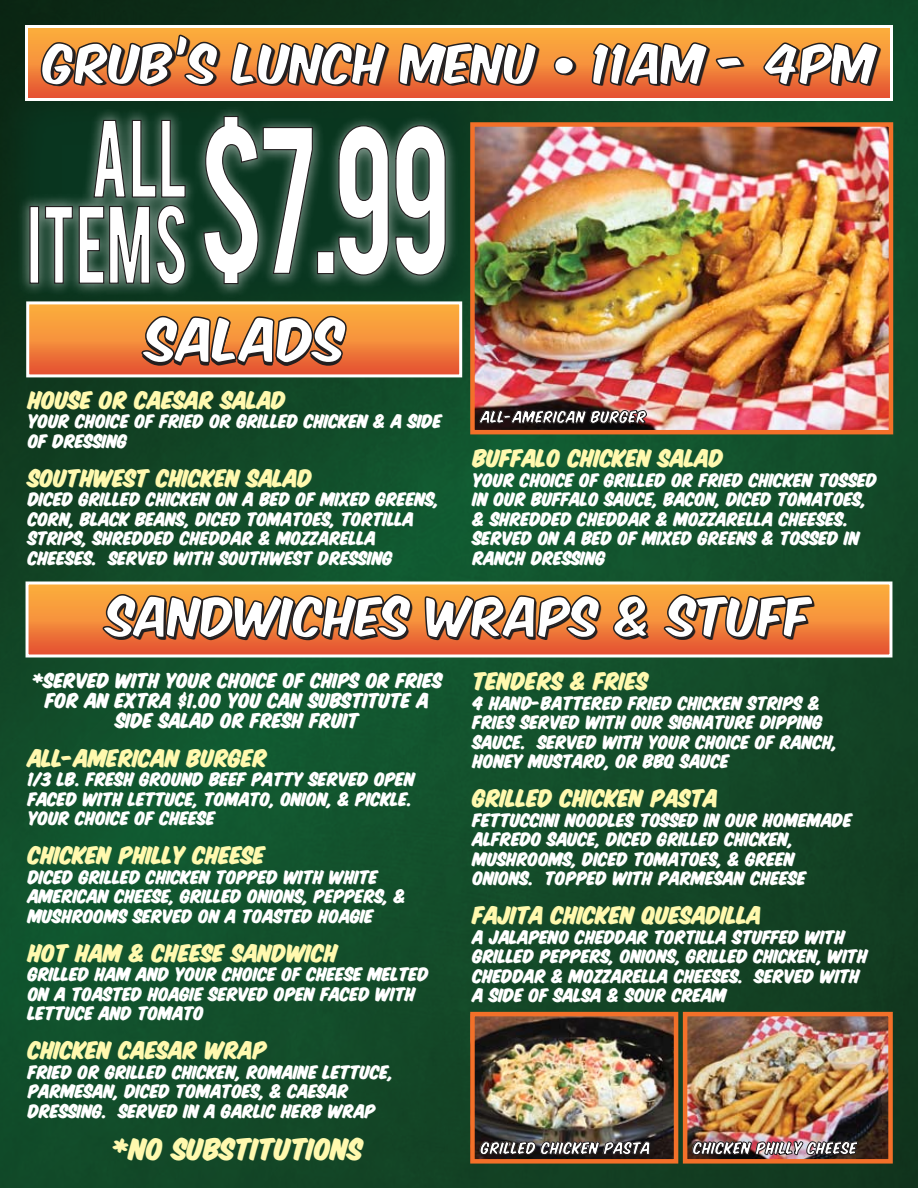
<style>
.page{position:relative;width:918px;height:1188px;background:#fff}
.page>*{position:absolute;margin:0;border:0;box-sizing:border-box;transform-origin:0 0}
.t1{font:163.8px "Bebas";color:#fff;scale:.74 1}
.t2{font:86.1px/86.1px "Bebas";letter-spacing:.015em;color:#fff;text-align:right;scale:.74 1}
.t3{font:51px "Komika Axis";color:#231f20}
.t4{font:46.65px "Komika Axis";color:#231f20}
.t5{font:46.35px "Komika Axis";color:#231f20}
.t6{font:24px "Komika Title Paint";color:#fff9ae}
.t7{font:19.5px "Komika Title Paint";color:#fff9ae}
.t8{font:16.5px/19.8px "Komika Title Paint";color:#fff;text-align:center}
.t9{font:15px/19.5px "Komika Title Paint";color:#fff}
.t10{font:13.5px "Komika Title Paint";color:#fff}
</style>
<div class="page">
<img style="left:0;top:0;width:918px;height:1188px">
<div style="left:27px;top:26px;width:865px;height:73px;background:linear-gradient(to bottom,#ffbc40,#e65734)"></div>
<div style="left:25px;top:25px;width:868px;height:76px;border:3px solid #fff"></div>
<svg style="left:397px;top:41px;width:141px;height:46px;background:#d17f36"></svg>
<svg style="left:553px;top:55px;width:22px;height:21px"></svg>
<svg style="left:591px;top:41px;width:118px;height:46px;background:#ce7735"></svg>
<svg style="left:716px;top:56px;width:27px;height:14px"></svg>
<svg style="left:763px;top:41px;width:117px;height:46px;background:#d17836"></svg>
<svg style="left:30px;top:342px;width:428px;height:31px;background:#ea6935"></svg>
<div style="left:26px;top:301px;width:436px;height:76px;border:3px solid #fff"></div>
<svg style="left:141px;top:342px;width:207px;height:23px;background:#c86533"></svg>
<div style="left:27px;top:583px;width:864px;height:73px;background:linear-gradient(to bottom,#ffbc40,#e65534)"></div>
<div style="left:26px;top:582px;width:866px;height:76px;border:3px solid #fff"></div>
<svg style="left:102px;top:593px;width:310px;height:47px;background:#cd7a35"></svg>
<svg style="left:424px;top:594px;width:177px;height:46px;background:#ce7a36"></svg>
<svg style="left:612px;top:594px;width:37px;height:45px;background:#cc7a35"></svg>
<svg style="left:663px;top:593px;width:150px;height:47px;background:#d17c36"></svg>
<img style="left:0;top:62px;width:501px;height:280px">
<svg style="left:395px;top:125px;width:51px;height:151px;background:#577265"></svg>
<div style="left:29px;top:206px;width:10px;height:78px;border:1px solid #231f20"></div>
<svg style="left:40px;top:26px;width:349px;height:259px;background:#686647"></svg>
<img style="left:475px;top:127px;width:413px;height:302px">
<div style="left:470px;top:122px;width:423px;height:312px;border:4px solid #f37029"></div>
<svg style="left:479px;top:406px;width:168px;height:24px;background:#291a1a"></svg>
<img style="left:475px;top:1017px;width:198px;height:142px">
<div style="left:470px;top:1012px;width:208px;height:152px;border:4px solid #f37029"></div>
<img style="left:688px;top:1017px;width:200px;height:142px">
<div style="left:683px;top:1012px;width:210px;height:152px;border:4px solid #f37029"></div>
<svg style="left:479px;top:1139px;width:172px;height:22px;background:#3a2a23"></svg>
<img style="left:692px;top:1134px;width:167px;height:27px">
<h3 class="t4" style="left:48px;top:42px;width:833px">GRUB’S LUNCH MENU • 11AM - 4PM</h3>
<h2 class="t2" style="left:27px;top:110px;width:219px">ALL<br>ITEMS</h2>
<h1 class="t1" style="left:198px;top:81px;width:343px">$7.99</h1>
<h3 class="t3" style="left:147px;top:317px;width:200px">SALADS</h3>
<h3 class="t7" style="left:28px;top:391px;width:260px">HOUSE OR CAESAR SALAD</h3>
<p class="t9" style="left:28px;top:413px;width:415px">YOUR CHOICE OF FRIED OR GRILLED CHICKEN &amp; A SIDE<br>OF DRESSING</p>
<h3 class="t7" style="left:28px;top:469px;width:286px">SOUTHWEST CHICKEN SALAD</h3>
<p class="t9" style="left:28px;top:491px;width:413px">DICED GRILLED CHICKEN ON A BED OF MIXED GREENS, CORN, BLACK BEANS, DICED TOMATOES, TORTILLA STRIPS, SHREDDED CHEDDAR &amp; MOZZARELLA CHEESES. SERVED WITH SOUTHWEST DRESSING</p>
<p class="t10" style="left:480px;top:410px;width:167px">ALL-AMERICAN BURGER</p>
<h3 class="t7" style="left:472px;top:449px;width:252px">BUFFALO CHICKEN SALAD</h3>
<p class="t9" style="left:472px;top:472px;width:406px">YOUR CHOICE OF GRILLED OR FRIED CHICKEN TOSSED IN OUR BUFFALO SAUCE, BACON, DICED TOMATOES, &amp; SHREDDED CHEDDAR &amp; MOZZARELLA CHEESES.<br>SERVED ON A BED OF MIXED GREENS &amp; TOSSED IN RANCH DRESSING</p>
<h3 class="t5" style="left:110px;top:596px;width:706px">SANDWICHES WRAPS &amp; STUFF</h3>
<p class="t8" style="left:32px;top:673px;width:412px">*SERVED WITH YOUR CHOICE OF CHIPS OR FRIES<br>FOR AN EXTRA $1.00 YOU CAN SUBSTITUTE A<br>SIDE SALAD OR FRESH FRUIT</p>
<h3 class="t7" style="left:28px;top:749px;width:241px">ALL-AMERICAN BURGER</h3>
<p class="t9" style="left:28px;top:771px;width:389px">1/3 LB. FRESH GROUND BEEF PATTY SERVED OPEN<br>FACED WITH LETTUCE, TOMATO, ONION, &amp; PICKLE.<br>YOUR CHOICE OF CHEESE</p>
<h3 class="t7" style="left:28px;top:846px;width:238px">CHICKEN PHILLY CHEESE</h3>
<p class="t9" style="left:28px;top:869px;width:379px">DICED GRILLED CHICKEN TOPPED WITH WHITE<br>AMERICAN CHEESE, GRILLED ONIONS, PEPPERS, &amp;<br>MUSHROOMS SERVED ON A TOASTED HOAGIE</p>
<h3 class="t7" style="left:28px;top:944px;width:311px">HOT HAM &amp; CHEESE SANDWICH</h3>
<p class="t9" style="left:28px;top:966px;width:402px">GRILLED HAM AND YOUR CHOICE OF CHEESE MELTED<br>ON A TOASTED HOAGIE SERVED OPEN FACED WITH<br>LETTUCE AND TOMATO</p>
<h3 class="t7" style="left:28px;top:1041px;width:240px">CHICKEN CAESAR WRAP</h3>
<p class="t9" style="left:28px;top:1064px;width:367px">FRIED OR GRILLED CHICKEN, ROMAINE LETTUCE,<br>PARMESAN, DICED TOMATOES, &amp; CAESAR<br>DRESSING. SERVED IN A GARLIC HERB WRAP</p>
<h3 class="t6" style="left:112px;top:1137px;width:252px">*NO SUBSTITUTIONS</h3>
<h3 class="t7" style="left:472px;top:672px;width:177px">TENDERS &amp; FRIES</h3>
<p class="t9" style="left:472px;top:695px;width:366px">4 HAND-BATTERED FRIED CHICKEN STRIPS &amp; FRIES SERVED WITH OUR SIGNATURE DIPPING SAUCE. SERVED WITH YOUR CHOICE OF RANCH, HONEY MUSTARD, OR BBQ SAUCE</p>
<h3 class="t7" style="left:472px;top:789px;width:247px">GRILLED CHICKEN PASTA</h3>
<p class="t9" style="left:472px;top:812px;width:381px">FETTUCCINI NOODLES TOSSED IN OUR HOMEMADE ALFREDO SAUCE, DICED GRILLED CHICKEN, MUSHROOMS, DICED TOMATOES, &amp; GREEN ONIONS. TOPPED WITH PARMESAN CHEESE</p>
<h3 class="t7" style="left:472px;top:906px;width:290px">FAJITA CHICKEN QUESADILLA</h3>
<p class="t9" style="left:472px;top:929px;width:396px">A JALAPENO CHEDDAR TORTILLA STUFFED WITH GRILLED PEPPERS, ONIONS, GRILLED CHICKEN, WITH CHEDDAR &amp; MOZZARELLA CHEESES. SERVED WITH A SIDE OF SALSA &amp; SOUR CREAM</p>
<p class="t10" style="left:480px;top:1142px;width:171px">GRILLED CHICKEN PASTA</p>
<p class="t10" style="left:693px;top:1142px;width:165px">CHICKEN PHILLY CHEESE</p>
</div>
